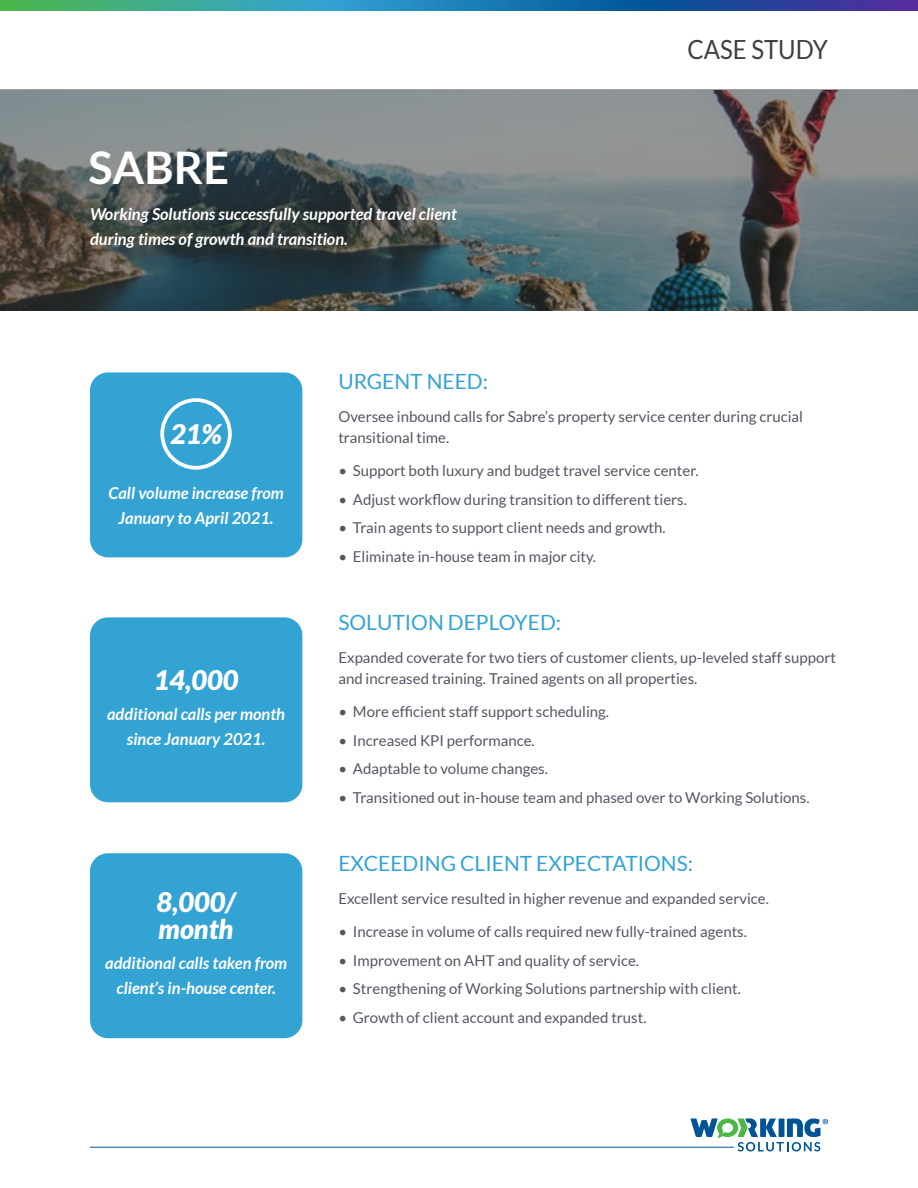
<style>
.page{position:relative;width:918px;height:1188px;background:#fff}
.page>*{position:absolute;margin:0;border:0;box-sizing:border-box;transform-origin:0 0}
.t1{font:700 45px "Lato";color:#fff}
.t2{font:italic 900 27px/26.4px "Lato";color:#fff}
.t3{font:26.4px "Lato";color:#3f3f3f;scale:.91 1}
.t4{font:21px "Lato";color:#33a3d4}
.t5{font:italic 700 16.5px/25.5px "Lato";color:#fff;text-align:center}
.t6{font:15px/21px "Lato";color:#545663}
</style>
<div class="page">
<img style="left:0;top:0;width:918px;height:11px">
<hr style="left:90px;top:1147px;width:644px;height:1px;background:#005597">
<svg style="left:690px;top:1118px;width:138px;height:33px"></svg>
<div style="left:90px;top:372px;width:212px;height:185px;background:#33a3d4;border-radius:18px"></div>
<div style="left:90px;top:617px;width:212px;height:185px;background:#33a3d4;border-radius:18px"></div>
<div style="left:90px;top:853px;width:212px;height:185px;background:#33a3d4;border-radius:18px"></div>
<svg style="left:0;top:89px;width:918px;height:221px;background:#616a6c"></svg>
<div style="left:160px;top:398px;width:72px;height:72px;border:4px solid #fff;border-radius:50%"></div>
<h1 class="t1" style="left:88px;top:142px;width:142px">SABRE</h1>
<p class="t5" style="left:90px;top:201px;width:369px;text-align:left">Working Solutions successfully supported travel client during times of growth and transition.</p>
<h3 class="t3" style="left:687px;top:34px;width:156px">CASE STUDY</h3>
<h2 class="t2" style="left:170px;top:421px;width:53px">21%</h2>
<p class="t5" style="left:108px;top:480px;width:177px">Call volume increase from<br>January to April 2021.</p>
<h2 class="t2" style="left:154px;top:667px;width:86px">14,000</h2>
<p class="t5" style="left:107px;top:701px;width:180px">additional calls per month since January 2021.</p>
<h2 class="t2" style="left:156px;top:890px;width:81px">8,000/ month</h2>
<p class="t5" style="left:105px;top:950px;width:183px">additional calls taken from client’s in-house center.</p>
<h3 class="t4" style="left:338px;top:370px;width:151px">URGENT NEED:</h3>
<p class="t6" style="left:338px;top:406px;width:466px">Oversee inbound calls for Sabre’s property service center during crucial transitional time.</p>
<p class="t6" style="left:338px;top:460px;width:362px">• Support both luxury and budget travel service center.</p>
<p class="t6" style="left:338px;top:489px;width:350px">• Adjust workflow during transition to different tiers.</p>
<p class="t6" style="left:338px;top:517px;width:329px">• Train agents to support client needs and growth.</p>
<p class="t6" style="left:338px;top:546px;width:259px">• Eliminate in-house team in major city.</p>
<h3 class="t4" style="left:338px;top:611px;width:224px">SOLUTION DEPLOYED:</h3>
<p class="t6" style="left:338px;top:647px;width:499px">Expanded coverate for two tiers of customer clients, up-leveled staff support and increased training. Trained agents on all properties.</p>
<p class="t6" style="left:338px;top:701px;width:272px">• More efficient staff support scheduling.</p>
<p class="t6" style="left:338px;top:730px;width:198px">• Increased KPI performance.</p>
<p class="t6" style="left:338px;top:758px;width:211px">• Adaptable to volume changes.</p>
<p class="t6" style="left:338px;top:787px;width:473px">• Transitioned out in-house team and phased over to Working Solutions.</p>
<h3 class="t4" style="left:338px;top:852px;width:356px">EXCEEDING CLIENT EXPECTATIONS:</h3>
<p class="t6" style="left:338px;top:888px;width:432px">Excellent service resulted in higher revenue and expanded service.</p>
<p class="t6" style="left:338px;top:921px;width:410px">• Increase in volume of calls required new fully-trained agents.</p>
<p class="t6" style="left:338px;top:950px;width:302px">• Improvement on AHT and quality of service.</p>
<p class="t6" style="left:338px;top:978px;width:404px">• Strengthening of Working Solutions partnership with client.</p>
<p class="t6" style="left:338px;top:1007px;width:310px">• Growth of client account and expanded trust.</p>
</div>
